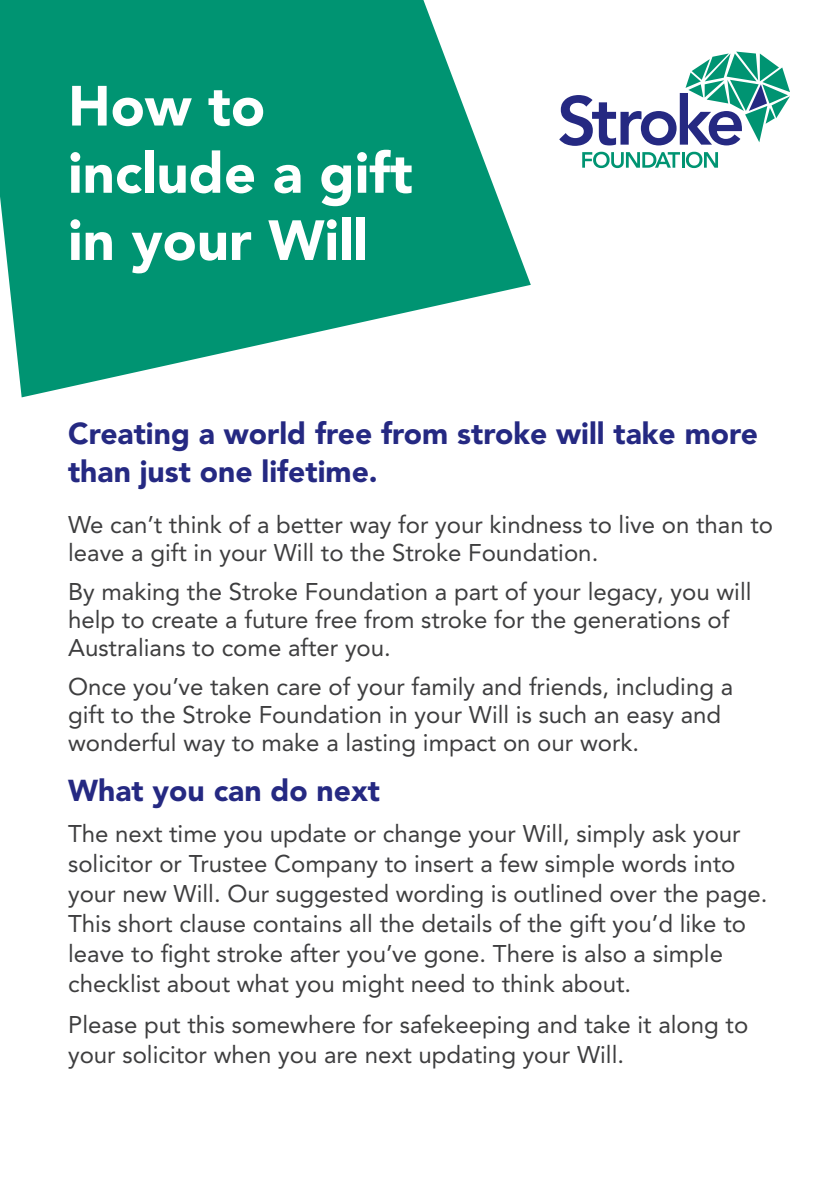
<style>
.page{position:relative;width:840px;height:1191px;background:#fff}
.page>*{position:absolute;margin:0;border:0;box-sizing:border-box;transform-origin:0 0}
.t1{font:900 56px/67.2px "Avenir LT Pro";color:#fff}
.Heading_blue{font:900 30px/38px "Avenir LT Pro";color:#252982}
.Body_text{font:900 30px "Avenir LT Pro";color:#252982}
.Body_text-2{font:24px/30px "Avenir LT Pro";color:#3e3e3f}
</style>
<div class="page">
<svg style="left:559px;top:52px;width:230px;height:94px"></svg>
<svg style="left:582px;top:152px;width:97px;height:16px"></svg>
<hr style="left:681px;top:152px;width:3px;height:16px;background:#009472">
<svg style="left:685px;top:152px;width:32px;height:16px"></svg>
<svg style="left:0;top:0;width:530px;height:397px;fill:#009472"></svg>
<p class="t1" style="left:68px;top:72px;width:346px">How to include a gift in your Will</p>
<p class="Heading_blue" style="left:68px;top:414px;width:691px">Creating a world free from stroke will take more than just one lifetime.</p>
<p class="Body_text-2" style="left:68px;top:510px;width:706px;line-height:28px">We can’t think of a better way for your kindness to live on than to leave a gift in your Will to the Stroke Foundation.</p>
<p class="Body_text-2" style="left:68px;top:577px;width:684px;line-height:28px">By making the Stroke Foundation a part of your legacy, you will help to create a future free from stroke for the generations of<br>Australians to come after you.</p>
<p class="Body_text-2" style="left:68px;top:673px;width:666px;line-height:28px">Once you’ve taken care of your family and friends, including a gift to the Stroke Foundation in your Will is such an easy and wonderful way to make a lasting impact on our work.</p>
<p class="Body_text" style="left:68px;top:772px;width:313px">What you can do next</p>
<p class="Body_text-2" style="left:68px;top:818px;width:700px">The next time you update or change your Will, simply ask your solicitor or Trustee Company to insert a few simple words into your new Will. Our suggested wording is outlined over the page.<br>This short clause contains all the details of the gift you’d like to leave to fight stroke after you’ve gone. There is also a simple checklist about what you might need to think about.</p>
<p class="Body_text-2" style="left:68px;top:1010px;width:681px">Please put this somewhere for safekeeping and take it along to your solicitor when you are next updating your Will.</p>
</div>
